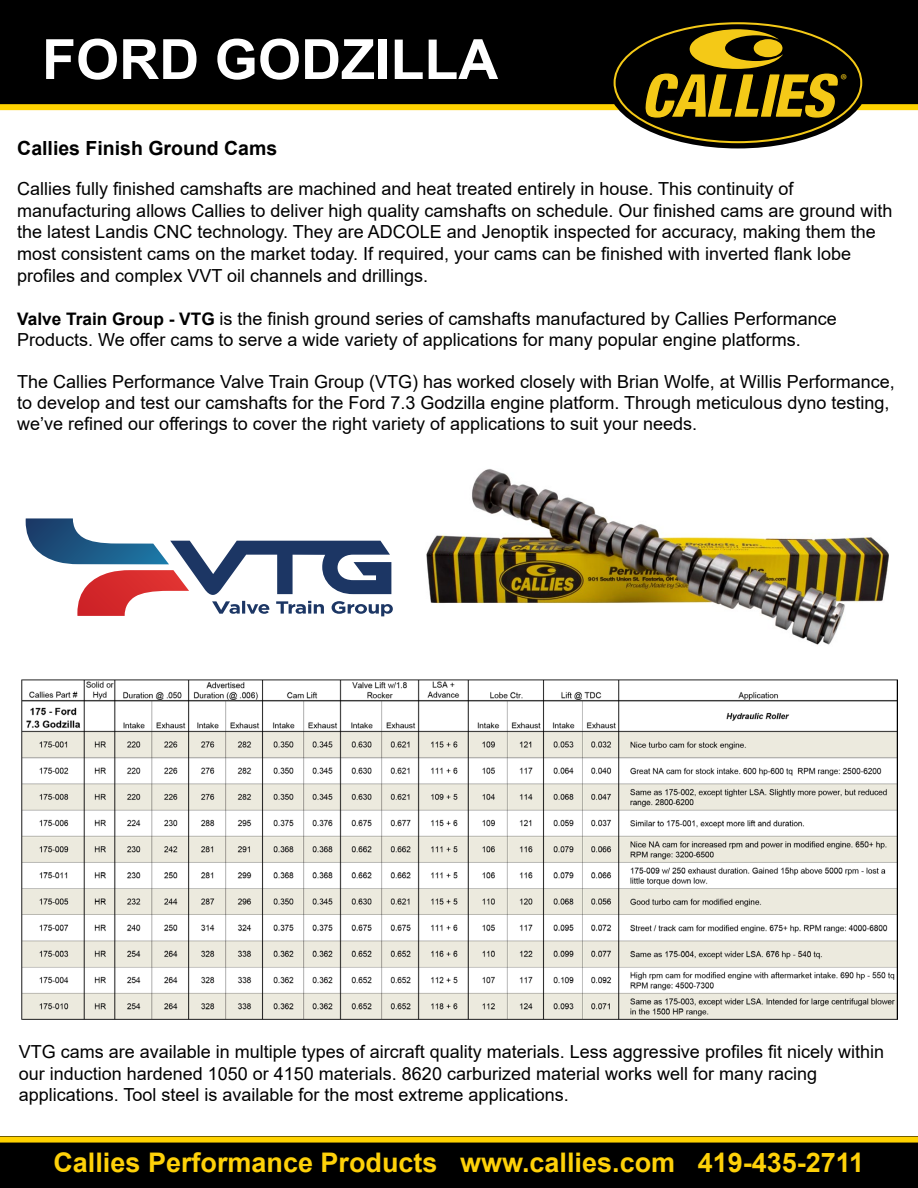
<style>
.page{position:relative;width:918px;height:1188px;background:#fff}
.page>*{position:absolute;margin:0;border:0;box-sizing:border-box;transform-origin:0 0}
.t1{font:700 55.5px "Arial";color:#fff}
.t2{font:700 27px "Arial";color:#fed109}
.t3{font:700 19.5px "Arial";color:#000}
.t4{font:18px/21.6px "Arial";color:#000}
.t5{font:15.9px "Myriad Pro";color:#f4c917}
.s1{font-weight:700;font-size:17.25px}
</style>
<div class="page">
<div style="left:0;top:0;width:918px;height:109px;background:#000"></div>
<div style="left:0;top:104px;width:918px;height:6px;background:#ffd200"></div>
<div style="left:607px;top:17px;width:262px;height:131px;background:#000;border-radius:50%"></div>
<svg style="left:614px;top:22px;width:248px;height:121px"></svg>
<img style="left:22px;top:679px;width:876px;height:340px">
<svg style="left:26px;top:518px;width:367px;height:98px"></svg>
<img style="left:426px;top:469px;width:463px;height:176px">
<div style="left:0;top:1137px;width:918px;height:51px;background:#000"></div>
<div style="left:0;top:1137px;width:918px;height:6px;background:#ffd200"></div>
<h1 class="t1" style="left:42px;top:20px;width:458px">FORD GODZILLA</h1>
<p class="t5" style="left:840px;top:70px;width:8px">®</p>
<p class="t3" style="left:17px;top:134px;width:262px">Callies Finish Ground Cams</p>
<p class="t4" style="left:17px;top:178px;width:877px">Callies fully finished camshafts are machined and heat treated entirely in house. This continuity of manufacturing allows Callies to deliver high quality camshafts on schedule. Our finished cams are ground with the latest Landis CNC technology. They are ADCOLE and Jenoptik inspected for accuracy, making them the most consistent cams on the market today. If required, your cams can be finished with inverted flank lobe profiles and complex VVT oil channels and drillings.</p>
<p class="t4" style="left:17px;top:308px;width:821px"><span class="s1">Valve Train Group - VTG</span> is the finish ground series of camshafts manufactured by Callies Performance<br>Products. We offer cams to serve a wide variety of applications for many popular engine platforms.</p>
<p class="t4" style="left:17px;top:372px;width:879px;line-height:21px">The Callies Performance Valve Train Group (VTG) has worked closely with Brian Wolfe, at Willis Performance, to develop and test our camshafts for the Ford 7.3 Godzilla engine platform. Through meticulous dyno testing, we’ve refined our offerings to cover the right variety of applications to suit your needs.</p>
<p class="t4" style="left:19px;top:1041px;width:867px">VTG cams are available in multiple types of aircraft quality materials. Less aggressive profiles fit nicely within our induction hardened 1050 or 4150 materials. 8620 carburized material works well for many racing applications. Tool steel is available for the most extreme applications.</p>
<h2 class="t2" style="left:53px;top:1144px;width:812px">Callies Performance Products www.callies.com 419-435-2711</h2>
</div>
